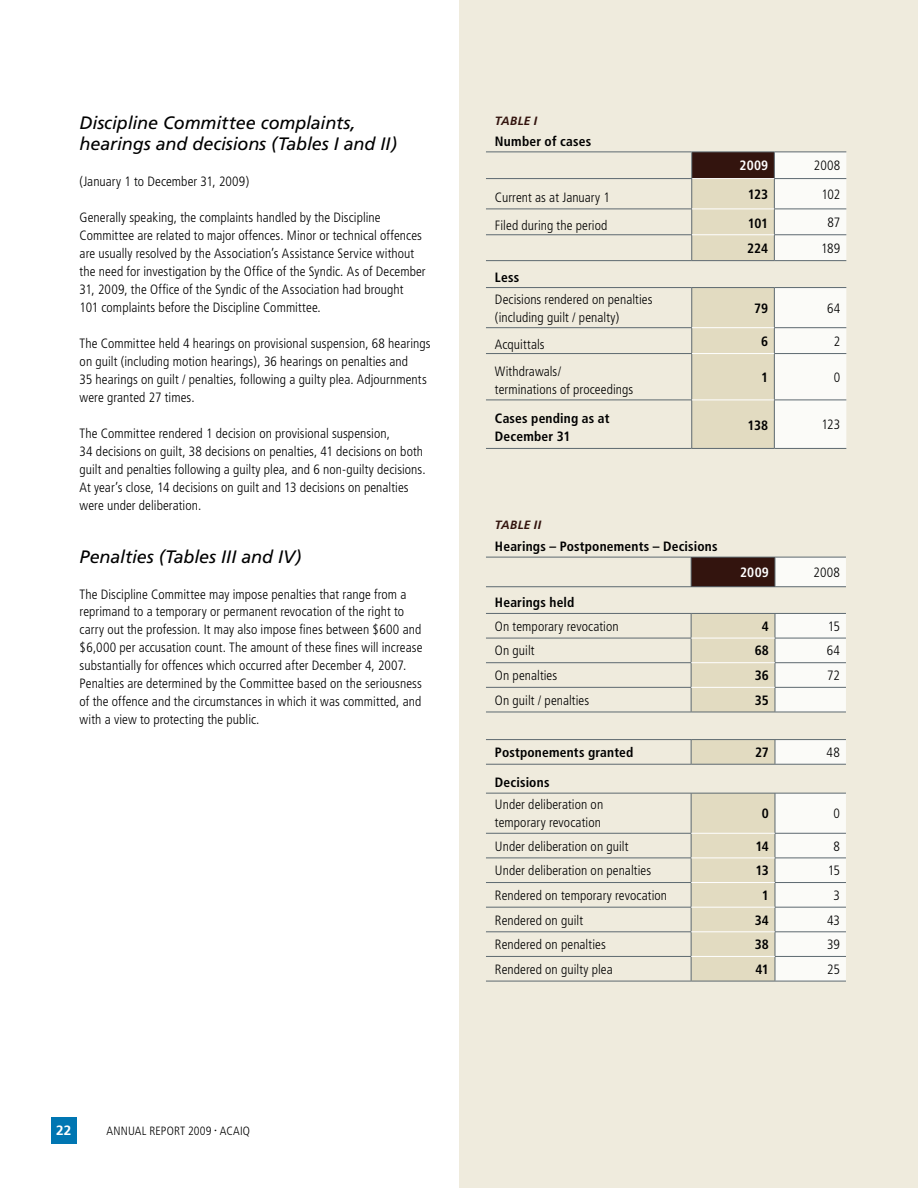
<style>
.page{position:relative;width:918px;height:1188px;background:#fff}
.page>*{position:absolute;margin:0;border:0;box-sizing:border-box;transform-origin:0 0}
.t1{font:italic 18px/21px "Frutiger";letter-spacing:-.01em;color:#000}
.t2{font:300 condensed 13.5px/18px "Frutiger";letter-spacing:.005em;color:#000}
.t3{font:700 condensed 13.5px/18px "Frutiger";letter-spacing:.015em;color:#000}
.t4{font:700 condensed 13.5px "Frutiger";letter-spacing:.015em;color:#fff}
.t5{font:700 13.5px "Frutiger";color:#fff}
.t6{font:300 condensed 12px "Frutiger";letter-spacing:.015em;color:#000}
.t7{font:italic 700 12px "Frutiger";letter-spacing:.025em;color:#33140e}
</style>
<div class="page">
<div style="left:51px;top:1117px;width:25px;height:27px;background:#0076b2"></div>
<div style="left:459px;top:0;width:459px;height:1188px;background:#efebdd"></div>
<hr style="left:486px;top:209px;width:206px;height:1px;background:#5d6970">
<hr style="left:486px;top:235px;width:206px;height:1px;background:#5d6970">
<hr style="left:486px;top:327px;width:206px;height:1px;background:#5d6970">
<hr style="left:486px;top:353px;width:206px;height:1px;background:#5d6970">
<hr style="left:486px;top:448px;width:206px;height:1px;background:#5d6970">
<hr style="left:692px;top:448px;width:82px;height:1px;background:#5d6970">
<hr style="left:774px;top:448px;width:72px;height:1px;background:#5d6970">
<hr style="left:486px;top:152px;width:206px;height:1px;background:#5d6970">
<hr style="left:486px;top:287px;width:206px;height:1px;background:#5d6970">
<hr style="left:486px;top:260px;width:206px;height:1px;background:#5d6970">
<hr style="left:486px;top:178px;width:206px;height:1px;background:#5d6970">
<hr style="left:486px;top:400px;width:206px;height:1px;background:#5d6970">
<svg style="left:691px;top:152px;width:155px;height:296px;background:#e1ddcf"></svg>
<hr style="left:486px;top:557px;width:205px;height:1px;background:#5d6970">
<hr style="left:486px;top:981px;width:205px;height:1px;background:#5d6970">
<hr style="left:691px;top:981px;width:84px;height:1px;background:#5d6970">
<hr style="left:775px;top:981px;width:71px;height:1px;background:#5d6970">
<hr style="left:486px;top:638px;width:205px;height:1px;background:#5d6970">
<hr style="left:486px;top:662px;width:205px;height:1px;background:#5d6970">
<hr style="left:486px;top:687px;width:205px;height:1px;background:#5d6970">
<hr style="left:486px;top:833px;width:205px;height:1px;background:#5d6970">
<hr style="left:486px;top:858px;width:205px;height:1px;background:#5d6970">
<hr style="left:486px;top:882px;width:205px;height:1px;background:#5d6970">
<hr style="left:486px;top:907px;width:205px;height:1px;background:#5d6970">
<hr style="left:486px;top:932px;width:205px;height:1px;background:#5d6970">
<hr style="left:486px;top:956px;width:205px;height:1px;background:#5d6970">
<svg style="left:691px;top:557px;width:155px;height:424px"></svg>
<hr style="left:486px;top:712px;width:205px;height:1px;background:#5d6970">
<hr style="left:691px;top:712px;width:84px;height:1px;background:#5d6970">
<hr style="left:775px;top:712px;width:71px;height:1px;background:#5d6970">
<hr style="left:486px;top:764px;width:205px;height:1px;background:#5d6970">
<hr style="left:691px;top:764px;width:84px;height:1px;background:#5d6970">
<hr style="left:775px;top:764px;width:71px;height:1px;background:#5d6970">
<hr style="left:691px;top:833px;width:84px;height:1px;background:#fff">
<hr style="left:691px;top:858px;width:84px;height:1px;background:#fff">
<hr style="left:691px;top:882px;width:84px;height:1px;background:#fff">
<hr style="left:691px;top:907px;width:84px;height:1px;background:#fff">
<hr style="left:691px;top:932px;width:84px;height:1px;background:#fff">
<hr style="left:691px;top:956px;width:84px;height:1px;background:#fff">
<hr style="left:691px;top:638px;width:84px;height:1px;background:#fff">
<hr style="left:691px;top:662px;width:84px;height:1px;background:#fff">
<hr style="left:691px;top:687px;width:84px;height:1px;background:#fff">
<hr style="left:486px;top:586px;width:205px;height:1px;background:#5d6970">
<hr style="left:691px;top:586px;width:84px;height:1px;background:#5d6970">
<hr style="left:775px;top:586px;width:71px;height:1px;background:#5d6970">
<hr style="left:486px;top:613px;width:205px;height:1px;background:#5d6970">
<hr style="left:691px;top:613px;width:84px;height:1px;background:#5d6970">
<hr style="left:775px;top:613px;width:71px;height:1px;background:#5d6970">
<hr style="left:486px;top:739px;width:205px;height:1px;background:#5d6970">
<hr style="left:691px;top:739px;width:84px;height:1px;background:#5d6970">
<hr style="left:775px;top:739px;width:71px;height:1px;background:#5d6970">
<hr style="left:486px;top:793px;width:205px;height:1px;background:#5d6970">
<hr style="left:691px;top:793px;width:84px;height:1px;background:#5d6970">
<hr style="left:775px;top:793px;width:71px;height:1px;background:#5d6970">
<h1 class="t1" style="left:80px;top:112px;width:319px">Discipline Committee complaints, hearings and decisions (Tables I and II)</h1>
<p class="t2" style="left:80px;top:173px;width:171px">(January 1 to December 31, 2009)</p>
<p class="t2" style="left:80px;top:209px;width:348px">Generally speaking, the complaints handled by the Discipline Committee are related to major offences. Minor or technical offences are usually resolved by the Association’s Assistance Service without the need for investigation by the Office of the Syndic. As of December 31, 2009, the Office of the Syndic of the Association had brought 101 complaints before the Discipline Committee.</p>
<p class="t2" style="left:80px;top:335px;width:352px">The Committee held 4 hearings on provisional suspension, 68 hearings on guilt (including motion hearings), 36 hearings on penalties and<br>35 hearings on guilt / penalties, following a guilty plea. Adjournments were granted 27 times.</p>
<p class="t2" style="left:80px;top:425px;width:348px">The Committee rendered 1 decision on provisional suspension,<br>34 decisions on guilt, 38 decisions on penalties, 41 decisions on both guilt and penalties following a guilty plea, and 6 non-guilty decisions.<br>At year’s close, 14 decisions on guilt and 13 decisions on penalties were under deliberation.</p>
<h1 class="t1" style="left:80px;top:546px;width:223px">Penalties (Tables III and IV)</h1>
<p class="t2" style="left:80px;top:585px;width:344px">The Discipline Committee may impose penalties that range from a reprimand to a temporary or permanent revocation of the right to carry out the profession. It may also impose fines between $600 and $6,000 per accusation count. The amount of these fines will increase substantially for offences which occurred after December 4, 2007.<br>Penalties are determined by the Committee based on the seriousness of the offence and the circumstances in which it was committed, and with a view to protecting the public.</p>
<p class="t5" style="left:56px;top:1123px;width:17px">22</p>
<p class="t6" style="left:107px;top:1124px;width:145px">ANNUAL REPORT 2009 <sup>•</sup> ACAIQ</p>
<p class="t7" style="left:495px;top:114px;width:44px">TABLE I</p>
<p class="t3" style="left:495px;top:132px;width:98px">Number of cases</p>
<p class="t4" style="left:740px;top:158px;width:30px">2009</p>
<p class="t2" style="left:814px;top:157px;width:28px">2008</p>
<p class="t2" style="left:495px;top:188px;width:116px">Current as at January 1</p>
<p class="t3" style="left:748px;top:186px;width:22px">123</p>
<p class="t2" style="left:822px;top:185px;width:20px">102</p>
<p class="t2" style="left:495px;top:216px;width:114px">Filed during the period</p>
<p class="t3" style="left:748px;top:214px;width:22px">101</p>
<p class="t2" style="left:828px;top:213px;width:14px">87</p>
<p class="t3" style="left:747px;top:240px;width:23px">224</p>
<p class="t2" style="left:821px;top:239px;width:21px">189</p>
<p class="t3" style="left:495px;top:268px;width:26px">Less</p>
<p class="t2" style="left:495px;top:290px;width:159px">Decisions rendered on penalties (including guilt / penalty)</p>
<p class="t3" style="left:754px;top:300px;width:16px">79</p>
<p class="t2" style="left:827px;top:299px;width:15px">64</p>
<p class="t2" style="left:495px;top:335px;width:51px">Acquittals</p>
<p class="t3" style="left:761px;top:333px;width:9px">6</p>
<p class="t2" style="left:834px;top:332px;width:8px">2</p>
<p class="t2" style="left:495px;top:362px;width:140px">Withdrawals/<br>terminations of proceedings</p>
<p class="t3" style="left:761px;top:369px;width:9px">1</p>
<p class="t2" style="left:834px;top:368px;width:8px">0</p>
<p class="t3" style="left:495px;top:409px;width:116px">Cases pending as at<br>December 31</p>
<p class="t3" style="left:748px;top:416px;width:22px">138</p>
<p class="t2" style="left:822px;top:416px;width:20px">123</p>
<p class="t7" style="left:495px;top:517px;width:44px">TABLE II</p>
<p class="t3" style="left:495px;top:537px;width:224px">Hearings – Postponements – Decisions</p>
<p class="t4" style="left:740px;top:564px;width:30px">2009</p>
<p class="t2" style="left:814px;top:564px;width:28px">2008</p>
<p class="t3" style="left:495px;top:594px;width:81px">Hearings held</p>
<p class="t2" style="left:495px;top:617px;width:125px">On temporary revocation</p>
<p class="t3" style="left:762px;top:617px;width:9px">4</p>
<p class="t2" style="left:828px;top:617px;width:14px">15</p>
<p class="t2" style="left:495px;top:642px;width:41px">On guilt</p>
<p class="t3" style="left:755px;top:642px;width:16px">68</p>
<p class="t2" style="left:827px;top:642px;width:15px">64</p>
<p class="t2" style="left:495px;top:667px;width:64px">On penalties</p>
<p class="t3" style="left:755px;top:666px;width:16px">36</p>
<p class="t2" style="left:827px;top:667px;width:14px">72</p>
<p class="t2" style="left:495px;top:691px;width:96px">On guilt / penalties</p>
<p class="t3" style="left:755px;top:691px;width:16px">35</p>
<p class="t3" style="left:495px;top:743px;width:140px">Postponements granted</p>
<p class="t3" style="left:755px;top:743px;width:15px">27</p>
<p class="t2" style="left:827px;top:743px;width:15px">48</p>
<p class="t3" style="left:495px;top:774px;width:56px">Decisions</p>
<p class="t2" style="left:495px;top:796px;width:110px">Under deliberation on temporary revocation</p>
<p class="t3" style="left:762px;top:805px;width:9px">0</p>
<p class="t2" style="left:833px;top:805px;width:8px">0</p>
<p class="t2" style="left:495px;top:837px;width:135px">Under deliberation on guilt</p>
<p class="t3" style="left:755px;top:837px;width:15px">14</p>
<p class="t2" style="left:833px;top:837px;width:8px">8</p>
<p class="t2" style="left:495px;top:862px;width:158px">Under deliberation on penalties</p>
<p class="t3" style="left:755px;top:862px;width:15px">13</p>
<p class="t2" style="left:828px;top:862px;width:14px">15</p>
<p class="t2" style="left:495px;top:886px;width:174px">Rendered on temporary revocation</p>
<p class="t3" style="left:762px;top:886px;width:9px">1</p>
<p class="t2" style="left:833px;top:886px;width:8px">3</p>
<p class="t2" style="left:495px;top:911px;width:90px">Rendered on guilt</p>
<p class="t3" style="left:755px;top:911px;width:16px">34</p>
<p class="t2" style="left:827px;top:911px;width:14px">43</p>
<p class="t2" style="left:495px;top:936px;width:112px">Rendered on penalties</p>
<p class="t3" style="left:755px;top:936px;width:16px">38</p>
<p class="t2" style="left:827px;top:936px;width:14px">39</p>
<p class="t2" style="left:495px;top:960px;width:119px">Rendered on guilty plea</p>
<p class="t3" style="left:755px;top:960px;width:15px">41</p>
<p class="t2" style="left:827px;top:960px;width:14px">25</p>
</div>
